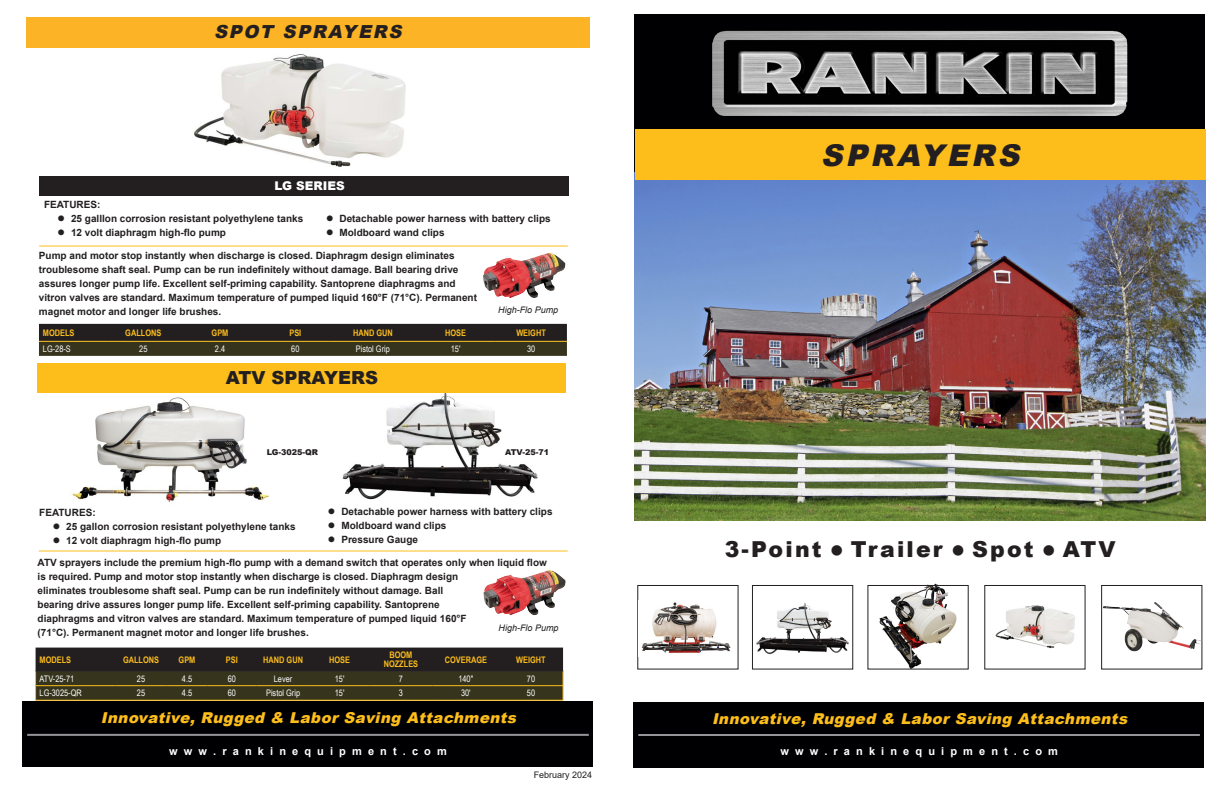
<style>
.page{position:relative;width:1224px;height:792px;background:#fff}
.page>*{position:absolute;margin:0;border:0;box-sizing:border-box;transform-origin:0 0}
.t1{font:italic 900 30px "Arial";color:#231f20}
.t2{font:900 22px "Arial";letter-spacing:.1em;color:#231f20}
.t3{font:italic 900 18px "Arial";color:#231f20}
.t4{font:900 18px "Arial";color:#231f20}
.t5{font:italic 900 15px "Arial";color:#fdbe1c}
.t6{font:900 12px "Arial";color:#fff}
.t7{font:700 11px "Arial";color:#fff}
.t8{font:700 10px/14px "Arial";color:#231f20}
.t9{font:9px "Arial Narrow";color:#fff}
.t10{font:700 9px/9px "Arial Narrow";color:#fdbe1c;text-align:center}
.Inner{font:italic 9px "Arial";color:#231f20}
.t11{font:9px "Arial";color:#231f20}
.t12{font:900 8px "Arial";color:#231f20}
</style>
<div class="page">
<img style="left:635px;top:180px;width:570px;height:341px">
<img style="left:342px;top:393px;width:196px;height:107px">
<img style="left:995px;top:605px;width:80px;height:44px">
<img style="left:880px;top:584px;width:76px;height:84px">
<div style="left:634px;top:702px;width:570px;height:65px;background:#000002"></div>
<hr style="left:638px;top:734px;width:562px;height:2px;background:#939598">
<div style="left:635px;top:14px;width:570px;height:158px;background:#000002"></div>
<img style="left:712px;top:30px;width:416px;height:86px">
<div style="left:635px;top:129px;width:570px;height:51px;background:#fdbe1c"></div>
<div style="left:23px;top:701px;width:570px;height:66px;background:#000002"></div>
<hr style="left:27px;top:734px;width:562px;height:2px;background:#939598">
<div style="left:637px;top:585px;width:102px;height:85px;border:1px solid #231f20"></div>
<div style="left:752px;top:585px;width:101px;height:85px;border:1px solid #231f20"></div>
<div style="left:867px;top:585px;width:102px;height:85px;border:1px solid #231f20"></div>
<div style="left:1101px;top:585px;width:101px;height:85px;border:1px solid #231f20"></div>
<svg style="left:1154px;top:602px;width:8px;height:11px"></svg>
<img style="left:638px;top:601px;width:93px;height:56px">
<div style="left:26px;top:18px;width:564px;height:30px;background:#fcb325"></div>
<svg style="left:39px;top:324px;width:528px;height:32px;background:#2d2a1f"></svg>
<hr style="left:39px;top:341px;width:69px;height:1px;background:#fdbe1c">
<hr style="left:108px;top:341px;width:71px;height:1px;background:#fdbe1c">
<hr style="left:179px;top:341px;width:82px;height:1px;background:#fdbe1c">
<hr style="left:261px;top:341px;width:69px;height:1px;background:#fdbe1c">
<hr style="left:330px;top:341px;width:86px;height:1px;background:#fdbe1c">
<hr style="left:416px;top:341px;width:79px;height:1px;background:#fdbe1c">
<hr style="left:495px;top:341px;width:72px;height:1px;background:#fdbe1c">
<hr style="left:39px;top:246px;width:529px;height:1px;background:#fdbe1c">
<img style="left:483px;top:253px;width:82px;height:45px">
<svg style="left:35px;top:648px;width:529px;height:52px;background:#332e1e"></svg>
<hr style="left:35px;top:700px;width:80px;height:1px;background:#fdbe1c">
<hr style="left:115px;top:700px;width:52px;height:1px;background:#fdbe1c">
<hr style="left:167px;top:700px;width:40px;height:1px;background:#fdbe1c">
<hr style="left:207px;top:700px;width:49px;height:1px;background:#fdbe1c">
<hr style="left:256px;top:700px;width:54px;height:1px;background:#fdbe1c">
<hr style="left:310px;top:700px;width:59px;height:1px;background:#fdbe1c">
<hr style="left:369px;top:700px;width:64px;height:1px;background:#fdbe1c">
<hr style="left:433px;top:700px;width:66px;height:1px;background:#fdbe1c">
<hr style="left:499px;top:700px;width:64px;height:1px;background:#fdbe1c">
<img style="left:483px;top:570px;width:83px;height:45px">
<div style="left:38px;top:363px;width:528px;height:30px;background:#fdbe1c"></div>
<div style="left:40px;top:176px;width:529px;height:20px;background:#231f20"></div>
<hr style="left:39px;top:551px;width:529px;height:1px;background:#fdbe1c">
<img style="left:194px;top:54px;width:212px;height:113px">
<img style="left:72px;top:397px;width:197px;height:106px">
<img style="left:756px;top:602px;width:93px;height:53px">
<p class="t3" style="left:214px;top:19px;width:194px">SPOT SPRAYERS</p>
<p class="t6" style="left:274px;top:177px;width:72px">LG SERIES</p>
<p class="t8" style="left:44px;top:198px;width:58px">FEATURES:</p>
<p class="t8" style="left:71px;top:212px;width:234px">25 galllon corrosion resistant polyethylene tanks</p>
<p class="t8" style="left:71px;top:226px;width:157px">12 volt diaphragm high-flo pump</p>
<p class="t8" style="left:340px;top:212px;width:213px">Detachable power harness with battery clips</p>
<p class="t8" style="left:340px;top:226px;width:107px">Moldboard wand clips</p>
<p class="t8" style="left:39px;top:249px;width:440px">Pump and motor stop instantly when discharge is closed. Diaphragm design eliminates troublesome shaft seal. Pump can be run indefinitely without damage. Ball bearing drive assures longer pump life. Excellent self-priming capability. Santoprene diaphragms and vitron valves are standard. Maximum temperature of pumped liquid 160°F (71°C). Permanent magnet motor and longer life brushes.</p>
<p class="Inner" style="left:498px;top:304px;width:62px">High-Flo Pump</p>
<p class="t10" style="left:43px;top:328px;width:33px">MODELS</p>
<p class="t10" style="left:125px;top:328px;width:38px">GALLONS</p>
<p class="t10" style="left:212px;top:328px;width:18px">GPM</p>
<p class="t10" style="left:289px;top:328px;width:13px">PSI</p>
<p class="t10" style="left:353px;top:328px;width:41px">HAND GUN</p>
<p class="t10" style="left:445px;top:328px;width:22px">HOSE</p>
<p class="t10" style="left:516px;top:328px;width:31px">WEIGHT</p>
<p class="t9" style="left:43px;top:342px;width:29px">LG-28-S</p>
<p class="t9" style="left:139px;top:342px;width:10px">25</p>
<p class="t9" style="left:215px;top:342px;width:12px">2.4</p>
<p class="t9" style="left:291px;top:342px;width:10px">60</p>
<p class="t9" style="left:356px;top:342px;width:36px">Pistol Grip</p>
<p class="t9" style="left:451px;top:342px;width:11px">15'</p>
<p class="t9" style="left:527px;top:342px;width:10px">30</p>
<p class="t4" style="left:226px;top:365px;width:154px">ATV SPRAYERS</p>
<p class="t12" style="left:267px;top:446px;width:53px">LG-3025-QR</p>
<p class="t12" style="left:505px;top:446px;width:45px">ATV-25-71</p>
<p class="t8" style="left:39px;top:506px;width:58px">FEATURES:</p>
<p class="t8" style="left:66px;top:520px;width:231px">25 gallon corrosion resistant polyethylene tanks</p>
<p class="t8" style="left:66px;top:534px;width:157px">12 volt diaphragm high-flo pump</p>
<p class="t8" style="left:341px;top:505px;width:213px">Detachable power harness with battery clips</p>
<p class="t8" style="left:341px;top:519px;width:107px">Moldboard wand clips</p>
<p class="t8" style="left:341px;top:533px;width:78px">Pressure Gauge</p>
<p class="t8" style="left:38px;top:555px;width:511px">ATV sprayers include the premium high-flo pump with a demand switch that operates only when liquid flow is required. Pump and motor stop instantly when discharge is closed. Diaphragm design<br>eliminates troublesome shaft seal. Pump can be run indefinitely without damage. Ball<br>bearing drive assures longer pump life. Excellent self-priming capability. Santoprene<br>diaphragms and vitron valves are standard. Maximum temperature of pumped liquid 160°F<br>(71°C). Permanent magnet motor and longer life brushes.</p>
<p class="Inner" style="left:499px;top:622px;width:62px">High-Flo Pump</p>
<p class="t10" style="left:40px;top:655px;width:33px">MODELS</p>
<p class="t10" style="left:123px;top:655px;width:38px">GALLONS</p>
<p class="t10" style="left:179px;top:655px;width:18px">GPM</p>
<p class="t10" style="left:226px;top:655px;width:13px">PSI</p>
<p class="t10" style="left:263px;top:655px;width:41px">HAND GUN</p>
<p class="t10" style="left:329px;top:655px;width:22px">HOSE</p>
<p class="t10" style="left:384px;top:650px;width:36px">BOOM<br>NOZZLES</p>
<p class="t10" style="left:445px;top:655px;width:44px">COVERAGE</p>
<p class="t10" style="left:516px;top:655px;width:31px">WEIGHT</p>
<p class="t9" style="left:40px;top:672px;width:36px">ATV-25-71</p>
<p class="t9" style="left:137px;top:672px;width:10px">25</p>
<p class="t9" style="left:182px;top:672px;width:12px">4.5</p>
<p class="t9" style="left:228px;top:672px;width:10px">60</p>
<p class="t9" style="left:274px;top:672px;width:20px">Lever</p>
<p class="t9" style="left:335px;top:672px;width:11px">15'</p>
<p class="t9" style="left:399px;top:672px;width:6px">7</p>
<p class="t9" style="left:458px;top:672px;width:16px">140"</p>
<p class="t9" style="left:527px;top:672px;width:10px">70</p>
<p class="t9" style="left:40px;top:686px;width:44px">LG-3025-QR</p>
<p class="t9" style="left:137px;top:686px;width:10px">25</p>
<p class="t9" style="left:182px;top:686px;width:12px">4.5</p>
<p class="t9" style="left:228px;top:686px;width:10px">60</p>
<p class="t9" style="left:266px;top:686px;width:36px">Pistol Grip</p>
<p class="t9" style="left:335px;top:686px;width:11px">15'</p>
<p class="t9" style="left:399px;top:686px;width:6px">3</p>
<p class="t9" style="left:461px;top:686px;width:11px">30'</p>
<p class="t9" style="left:527px;top:686px;width:10px">50</p>
<p class="t5" style="left:101px;top:707px;width:421px">Innovative, Rugged &amp; Labor Saving Attachments</p>
<p class="t7" style="left:169px;top:743px;width:279px">w w w . r a n k i n e q u i p m e n t . c o m</p>
<p class="t11" style="left:534px;top:769px;width:60px">February 2024</p>
<p class="t1" style="left:821px;top:133px;width:209px">SPRAYERS</p>
<p class="t2" style="left:725px;top:533px;width:393px">3-Point ● Trailer ● Spot ● ATV</p>
<p class="t5" style="left:712px;top:707px;width:421px">Innovative, Rugged &amp; Labor Saving Attachments</p>
<p class="t7" style="left:780px;top:743px;width:279px">w w w . r a n k i n e q u i p m e n t . c o m</p>
</div>
